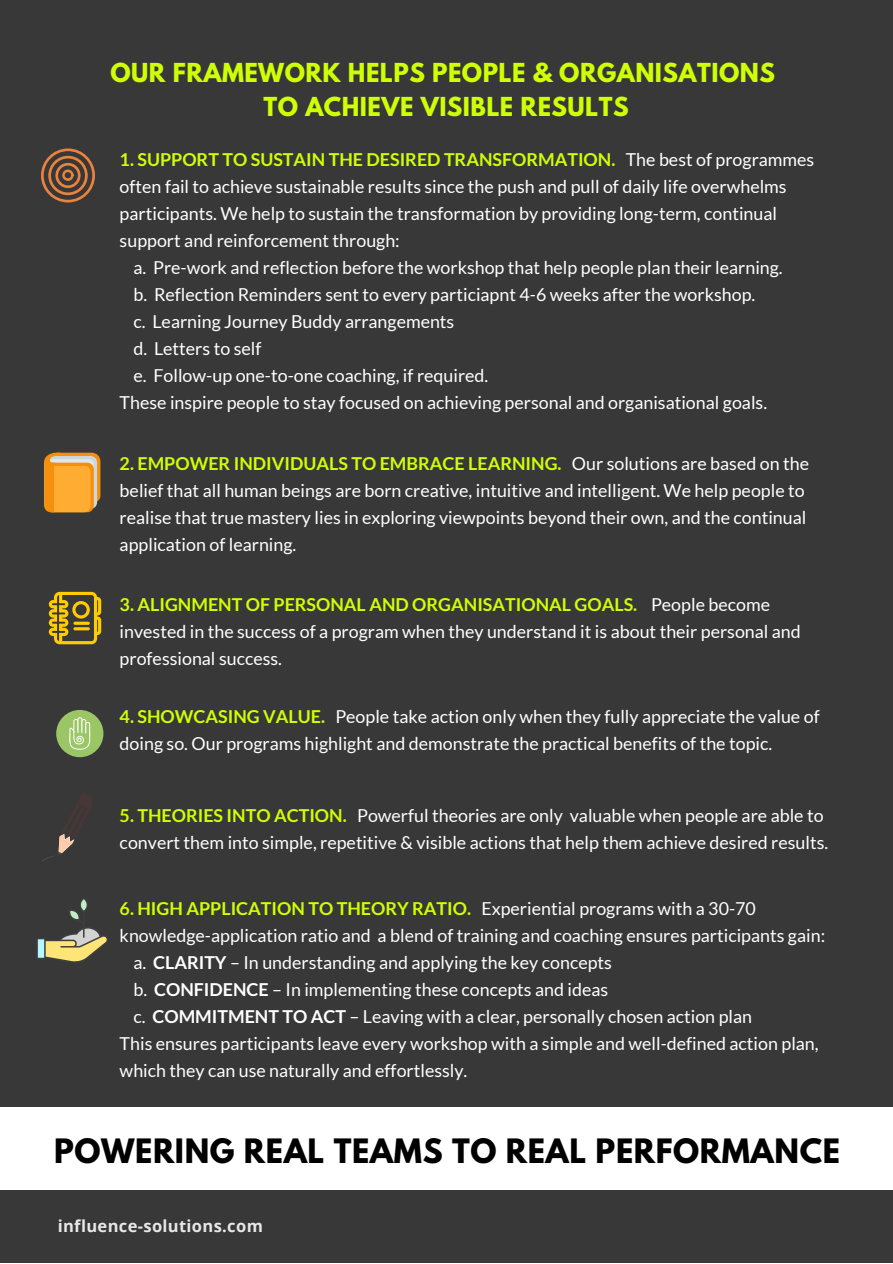
<style>
.page{position:relative;width:893px;height:1264px;background:#fff}
.page>*{position:absolute;margin:0;border:0;box-sizing:border-box;transform-origin:0 0}
.t1{font:700 29.7px "League Spartan";letter-spacing:.02em;color:#000}
.t2{font:700 23.1px/33.8px "League Spartan";letter-spacing:.02em;color:#cfff04;text-align:center}
.t3{font:17.85px/27px "Lato";color:#fff}
.t4{font:700 17.85px "Lato";color:#cfff04}
.t5{font:700 16.5px "Open Sans";letter-spacing:.02em;color:#e8e8e8}
.s1{font-weight:400;color:#fff}
.s2{font-weight:700;color:#cfff04}
.s3{font-weight:700}
</style>
<div class="page">
<div style="left:0;top:0;width:892px;height:1262px;background:#393839"></div>
<div style="left:0;top:1107px;width:892px;height:82px;background:#fff"></div>
<svg style="left:42px;top:794px;width:50px;height:67px"></svg>
<svg style="left:41px;top:148px;width:54px;height:54px"></svg>
<svg style="left:44px;top:452px;width:56px;height:60px"></svg>
<svg style="left:49px;top:592px;width:52px;height:52px"></svg>
<svg style="left:73px;top:621px;width:17px;height:4px"></svg>
<hr style="left:73px;top:627px;width:17px;height:3px;background:#fc0;border-radius:2px">
<svg style="left:37px;top:899px;width:70px;height:63px"></svg>
<div style="left:56px;top:710px;width:47px;height:47px;background:#9bc665;border-radius:50%"></div>
<svg style="left:69px;top:717px;width:21px;height:33px"></svg>
<p class="t2" style="left:110px;top:59px;width:665px">OUR FRAMEWORK HELPS PEOPLE &amp; ORGANISATIONS<br>TO ACHIEVE VISIBLE RESULTS</p>
<p class="t4" style="left:120px;top:148px;width:696px">1. SUPPORT TO SUSTAIN THE DESIRED TRANSFORMATION. <span class="s1">The best of programmes</span></p>
<p class="t3" style="left:120px;top:172px;width:668px">often fail to achieve sustainable results since the push and pull of daily life overwhelms</p>
<p class="t3" style="left:120px;top:199px;width:659px">participants. We help to sustain the transformation by providing long-term, continual</p>
<p class="t3" style="left:120px;top:226px;width:281px">support and reinforcement through:</p>
<p class="t3" style="left:133px;top:253px;width:650px">a. Pre-work and reflection before the workshop that help people plan their learning.</p>
<p class="t3" style="left:133px;top:280px;width:623px">b. Reflection Reminders sent to every particiapnt 4-6 weeks after the workshop.</p>
<p class="t3" style="left:133px;top:307px;width:322px">c. Learning Journey Buddy arrangements</p>
<p class="t3" style="left:133px;top:334px;width:129px">d. Letters to self</p>
<p class="t3" style="left:133px;top:361px;width:356px">e. Follow-up one-to-one coaching, if required.</p>
<p class="t3" style="left:120px;top:388px;width:649px">These inspire people to stay focused on achieving personal and organisational goals.</p>
<p class="t3" style="left:120px;top:449px;width:690px"><span class="s2">2. EMPOWER INDIVIDUALS TO EMBRACE LEARNING.</span> Our solutions are based on the belief that all human beings are born creative, intuitive and intelligent. We help people to realise that true mastery lies in exploring viewpoints beyond their own, and the continual application of learning.</p>
<p class="t3" style="left:120px;top:590px;width:682px"><span class="s2">3. ALIGNMENT OF PERSONAL AND ORGANISATIONAL GOALS.</span> People become invested in the success of a program when they understand it is about their personal and professional success.</p>
<p class="t3" style="left:120px;top:702px;width:701px"><span class="s2">4. SHOWCASING VALUE.</span> People take action only when they fully appreciate the value of doing so. Our programs highlight and demonstrate the practical benefits of the topic.</p>
<p class="t3" style="left:120px;top:802px;width:710px"><span class="s2">5. THEORIES INTO ACTION.</span> Powerful theories are only valuable when people are able to convert them into simple, repetitive &amp; visible actions that help them achieve desired results.</p>
<p class="t4" style="left:120px;top:897px;width:637px">6. HIGH APPLICATION TO THEORY RATIO. <span class="s1">Experiential programs with a 30-70</span></p>
<p class="t3" style="left:120px;top:921px;width:707px">knowledge-application ratio and a blend of training and coaching ensures participants gain:</p>
<p class="t3" style="left:133px;top:948px;width:480px">a. <span class="s3">CLARITY</span> – In understanding and applying the key concepts</p>
<p class="t3" style="left:133px;top:975px;width:476px">b. <span class="s3">CONFIDENCE</span> – In implementing these concepts and ideas</p>
<p class="t3" style="left:133px;top:1002px;width:620px">c. <span class="s3">COMMITMENT TO ACT</span> – Leaving with a clear, personally chosen action plan</p>
<p class="t3" style="left:120px;top:1029px;width:700px">This ensures participants leave every workshop with a simple and well-defined action plan,</p>
<p class="t3" style="left:120px;top:1056px;width:349px">which they can use naturally and effortlessly.</p>
<h1 class="t1" style="left:54px;top:1135px;width:787px">POWERING REAL TEAMS TO REAL PERFORMANCE</h1>
<p class="t5" style="left:58px;top:1214px;width:207px">influence-solutions.com</p>
</div>
